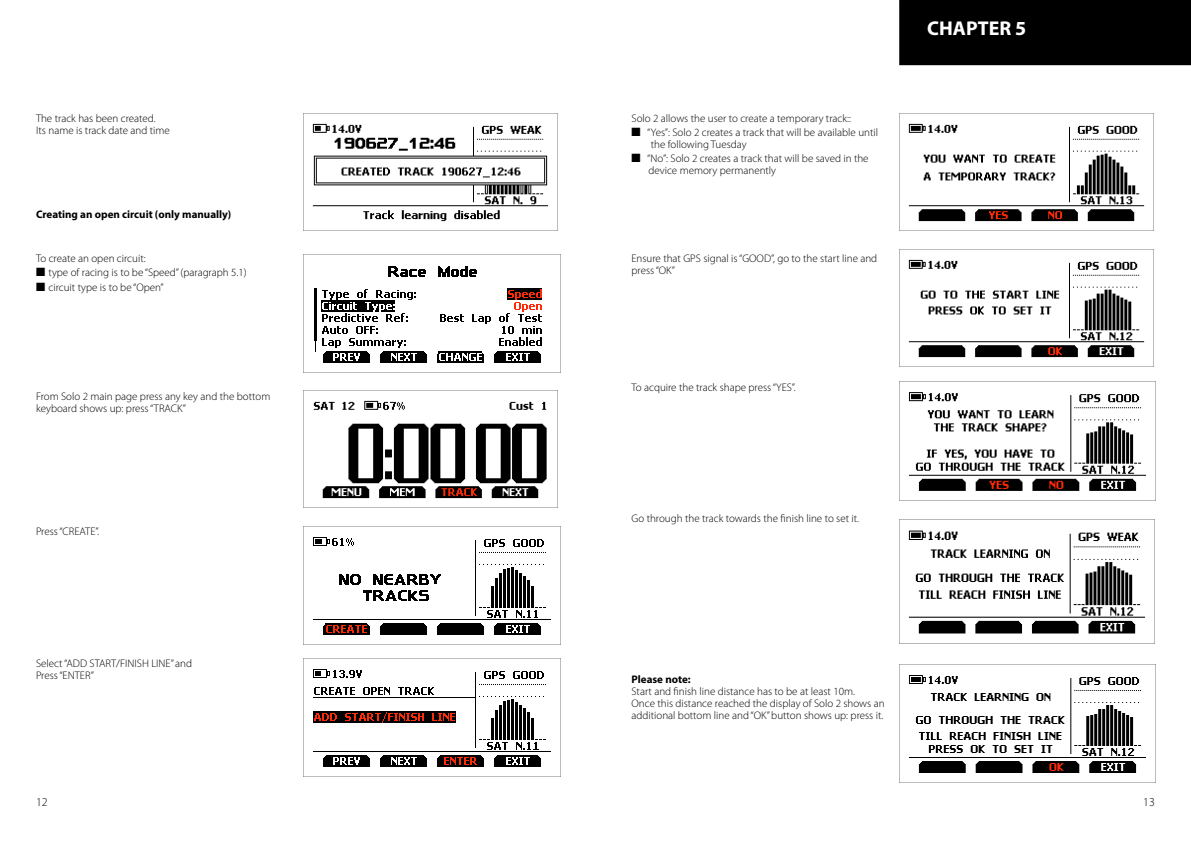
<style>
.page{position:relative;width:1191px;height:842px;background:#fff}
.page>*{position:absolute;margin:0;border:0;box-sizing:border-box;transform-origin:0 0}
.t1{font:700 20px "Myriad Pro";color:#fff}
.t2{font:300 12px "Myriad Pro";color:#000}
.t3{font:300 11px/12px "Myriad Pro";color:#000}
.t4{font:700 11px "Myriad Pro";color:#000}
</style>
<div class="page">
<div style="left:899px;top:1px;width:291px;height:64px;background:#000"></div>
<div style="left:899px;top:0;width:292px;height:65px;border:1px solid #000"></div>
<img style="left:304px;top:113px;width:254px;height:117px">
<img style="left:304px;top:254px;width:256px;height:109px">
<img style="left:304px;top:390px;width:254px;height:117px">
<img style="left:304px;top:526px;width:256px;height:119px">
<img style="left:304px;top:669px;width:256px;height:108px">
<img style="left:899px;top:113px;width:254px;height:117px">
<img style="left:899px;top:249px;width:254px;height:118px">
<img style="left:899px;top:382px;width:247px;height:118px">
<img style="left:899px;top:520px;width:256px;height:123px">
<img style="left:899px;top:664px;width:256px;height:118px">
<p class="t3" style="left:36px;top:112px;width:135px">The track has been created.<br>Its name is track date and time</p>
<p class="t3" style="left:631px;top:112px;width:221px">Solo 2 allows the user to create a temporary track::</p>
<p class="t3" style="left:651px;top:127px;width:229px;text-indent:-19px">■ “Yes”: Solo 2 creates a track that will be available until the following Tuesday</p>
<p class="t3" style="left:648px;top:153px;width:222px;text-indent:-17px">■ “No”: Solo 2 creates a track that will be saved in the device memory permanently</p>
<p class="t4" style="left:36px;top:207px;width:197px">Creating an open circuit (only manually)</p>
<p class="t3" style="left:36px;top:252px;width:111px">To create an open circuit:</p>
<p class="t3" style="left:36px;top:267px;width:212px">■ type of racing is to be “Speed” (paragraph 5.1)</p>
<p class="t3" style="left:36px;top:281px;width:129px">■ circuit type is to be “Open”</p>
<p class="t3" style="left:36px;top:390px;width:236px">From Solo 2 main page press any key and the bottom keyboard shows up: press “TRACK”</p>
<p class="t3" style="left:36px;top:525px;width:65px">Press “CREATE”.</p>
<p class="t3" style="left:631px;top:252px;width:247px">Ensure that GPS signal is “GOOD”, go to the start line and press “OK”</p>
<p class="t3" style="left:631px;top:381px;width:166px">To acquire the track shape press “YES”.</p>
<p class="t3" style="left:631px;top:513px;width:229px">Go through the track towards the finish line to set it.</p>
<h1 class="t1" style="left:927px;top:15px;width:101px">CHAPTER 5</h1>
<p class="t3" style="left:36px;top:657px;width:158px">Select “ADD START/FINISH LINE” and<br>Press “ENTER”</p>
<p class="t4" style="left:631px;top:672px;width:61px">Please note:</p>
<p class="t3" style="left:631px;top:685px;width:255px">Start and finish line distance has to be at least 10m.<br>Once this distance reached the display of Solo 2 shows an additional bottom line and “OK” button shows up: press it.</p>
<p class="t2" style="left:36px;top:795px;width:13px">12</p>
<p class="t2" style="left:1143px;top:795px;width:13px">13</p>
</div>
